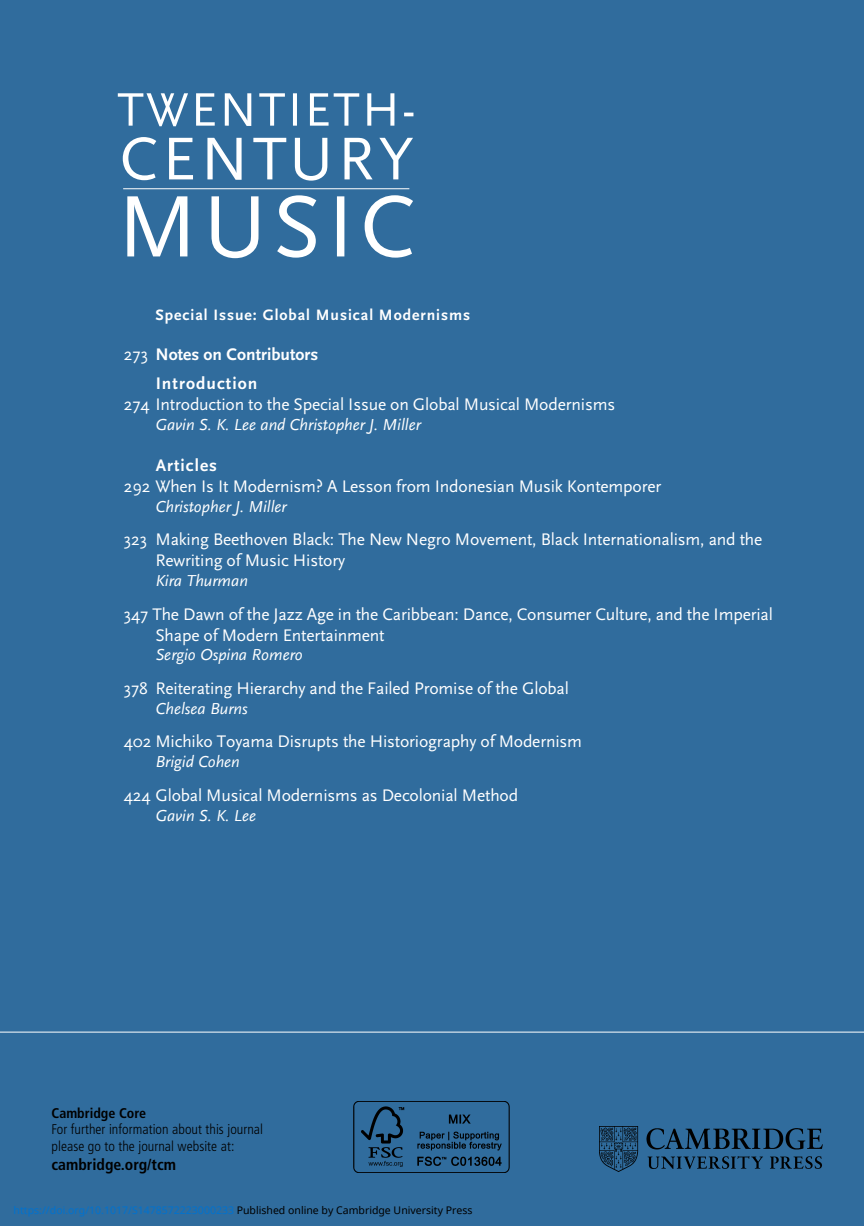
<style>
.page{position:relative;width:864px;height:1226px;background:#fff}
.page>*{position:absolute;margin:0;border:0;box-sizing:border-box;transform-origin:0 0}
.t1{font:17.5px/21px "Scala Sans";letter-spacing:-.01em;color:#fff}
.t2{font:700 17.5px/28.5px "Scala Sans";color:#fff}
.t3{font:700 17.5px "Scala Sans";letter-spacing:.06em;color:#fff}
.t4{font:italic 16.62px "Scala Sans";color:#fff}
.t5{font:700 15.75px "Scala Sans";letter-spacing:.06em;color:#fff}
.t6{font:700 condensed 15.75px "Frutiger LT Std";color:#000}
.t7{font:300 condensed 14px/16.8px "Frutiger LT Std";letter-spacing:.005em;color:#000}
.t8{font:700 condensed 14px "Frutiger LT Std";color:#000}
.t9{font:10.5px "Noto Sans";color:#0172cf}
.s1{font-weight:400}
.s2{color:#000}
</style>
<div class="page">
<div style="left:0;top:0;width:863px;height:1225px;background:#306c9d"></div>
<img style="left:353px;top:1101px;width:156px;height:71px">
<svg style="left:127px;top:195px;width:286px;height:63px"></svg>
<svg style="left:123px;top:137px;width:290px;height:44px"></svg>
<svg style="left:118px;top:93px;width:295px;height:33px"></svg>
<hr style="left:123px;top:188px;width:286px;height:1px;background:#fff">
<hr style="left:0;top:1031px;width:863px;height:1px;background:#fff">
<img style="left:599px;top:1126px;width:223px;height:45px">
<p class="t5" style="left:155px;top:308px;width:316px">Special Issue: Global Musical Modernisms</p>
<p class="t2" style="left:156px;top:342px;width:164px;text-indent:-32px"><span class="s1">273</span> Notes on Contributors<br>Introduction</p>
<p class="t1" style="left:124px;top:395px;width:492px">274 Introduction to the Special Issue on Global Musical Modernisms</p>
<p class="t4" style="left:155px;top:416px;width:267px">Gavin S. K. Lee and Christopher J. Miller</p>
<p class="t3" style="left:156px;top:458px;width:63px">Articles</p>
<p class="t1" style="left:124px;top:477px;width:539px">292 When Is It Modernism? A Lesson from Indonesian Musik Kontemporer</p>
<p class="t4" style="left:155px;top:498px;width:133px">Christopher J. Miller</p>
<p class="t1" style="left:155px;top:530px;width:608px;text-indent:-32px">323 Making Beethoven Black: The New Negro Movement, Black Internationalism, and the<br>Rewriting of Music History</p>
<p class="t4" style="left:155px;top:572px;width:94px">Kira Thurman</p>
<p class="t1" style="left:155px;top:604px;width:618px;text-indent:-32px">347 The Dawn of the Jazz Age in the Caribbean: Dance, Consumer Culture, and the Imperial<br>Shape of Modern Entertainment</p>
<p class="t4" style="left:155px;top:646px;width:149px">Sergio Ospina Romero</p>
<p class="t1" style="left:124px;top:679px;width:446px">378 Reiterating Hierarchy and the Failed Promise of the Global</p>
<p class="t4" style="left:155px;top:700px;width:94px">Chelsea Burns</p>
<p class="t1" style="left:124px;top:732px;width:459px">402 Michiko Toyama Disrupts the Historiography of Modernism</p>
<p class="t4" style="left:155px;top:753px;width:86px">Brigid Cohen</p>
<p class="t1" style="left:124px;top:786px;width:395px">424 Global Musical Modernisms as Decolonial Method</p>
<p class="t4" style="left:155px;top:806px;width:102px">Gavin S. K. Lee</p>
<p class="t8" style="left:52px;top:1106px;width:96px">Cambridge Core</p>
<p class="t7" style="left:52px;top:1122px;width:213px">For further information about this journal please go to the journal website at:</p>
<p class="t6" style="left:52px;top:1158px;width:126px">cambridge.org/tcm</p>
<p class="t9" style="left:14px;top:1202px;width:460px">https://doi.org/10.1017/S1478572223000233 <span class="s2">Published online by Cambridge University Press</span></p>
</div>
